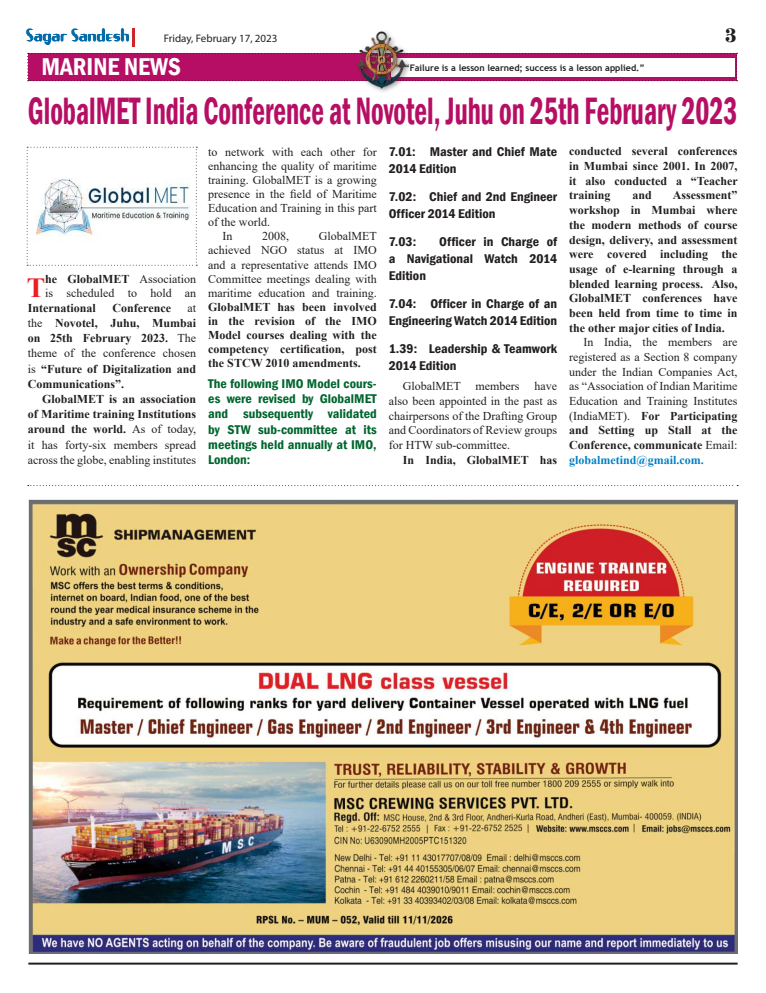
<style>
.page{position:relative;width:766px;height:993px;background:#fff}
.page>*{position:absolute;margin:0;border:0;box-sizing:border-box;transform-origin:0 0}
.t1{font:600 condensed 39.2px "Franklin Gothic";color:#b60e64;scale:.7 1}
.t2{font:700 27.6px "Times New Roman";color:#ee1d23}
.t3{font:600 condensed 25px "Franklin Gothic";color:#fff}
.t4{font:700 20px "A850 Roman";color:#231f20}
.t5{font:600 condensed 13px/16.8px "Franklin Gothic";color:#231f20;scale:1.07 1}
.t6{font:600 condensed 13px/15.1px "Franklin Gothic";color:#00652e;text-align:justify;scale:1.07 1}
.t7{font:12px/14.7px "Times New Roman";color:#231f20;text-align:justify}
.t8{font:700 12px/14.7px "Times New Roman";color:#231f20;text-align:justify}
.t9{font:11px "Myriad Pro";color:#231f20}
.t10{font:700 9px "Trebuchet MS";color:#231f20}
.s1{font-weight:700}
.s2{font-weight:400}
.s3{font-weight:700;color:#0080c4}
</style>
<div class="page">
<hr style="left:28px;top:962px;width:709px;height:2px;background:#231f20">
<img style="left:28px;top:499px;width:709px;height:454px">
<hr style="left:132px;top:29px;width:3px;height:18px;background:#d1232a">
<img style="left:27px;top:28px;width:102px;height:16px">
<div style="left:27px;top:53px;width:710px;height:28px;background:#b60e64"></div>
<div style="left:391px;top:58px;width:343px;height:19px;background:#fff"></div>
<div style="left:355px;top:28px;width:57px;height:67px;background:#231f20;opacity:.5"></div>
<img style="left:356px;top:28px;width:51px;height:63px">
<svg style="left:28px;top:485px;width:710px;height:1px"></svg>
<svg style="left:27px;top:147px;width:170px;height:119px"></svg>
<p class="t9" style="left:164px;top:32px;width:115px">Friday, February 17, 2023</p>
<h3 class="t4" style="left:725px;top:24px;width:13px">3</h3>
<h3 class="t3" style="left:41px;top:50px;width:141px">MARINE NEWS</h3>
<p class="t10" style="left:404px;top:62px;width:242px">“Failure is a lesson learned; success is a lesson applied.”</p>
<h1 class="t1" style="left:28px;top:84px;width:1015px">GlobalMET India Conference at Novotel, Juhu on 25th February 2023</h1>
<h2 class="t2" style="left:27px;top:267px;width:20px">T</h2>
<p class="t7" style="left:45px;top:271px;width:152px;line-height:14px"><span class="s1">he GlobalMET</span> Association is scheduled to hold an</p>
<p class="t8" style="left:28px;top:300px;width:70px">International</p>
<p class="t8" style="left:112px;top:300px;width:60px">Conference</p>
<p class="t8" style="left:28px;top:300px;width:170px;line-height:15.2px;text-indent:160px"><span class="s2">at the</span> Novotel, Juhu, Mumbai on 25th February 2023. <span class="s2">The theme of the conference chosen is</span> “Future of Digitalization and Communications”.</p>
<p class="t7" style="left:28px;top:391px;width:170px;line-height:15.2px;text-indent:14px"><span class="s1">GlobalMET is an association of Maritime training Institutions around the world.</span> As of today, it has forty-six members spread across the globe, enabling institutes</p>
<p class="t7" style="left:208px;top:144px;width:170px">to network with each other for</p>
<p class="t7" style="left:208px;top:158px;width:170px">enhancing the quality of maritime</p>
<p class="t7" style="left:208px;top:172px;width:170px">training. GlobalMET is a growing</p>
<p class="t7" style="left:208px;top:186px;width:170px">presence in the field of Maritime</p>
<p class="t7" style="left:208px;top:200px;width:170px">Education and Training in this part</p>
<p class="t7" style="left:208px;top:214px;width:63px">of the world.</p>
<p class="t7" style="left:222px;top:228px;width:11px">In</p>
<p class="t7" style="left:262px;top:228px;width:28px">2008,</p>
<p class="t7" style="left:208px;top:229px;width:170px;line-height:14.1px;text-indent:111px">GlobalMET achieved NGO status at IMO and a representative attends IMO Committee meetings dealing with maritime education and training.</p>
<p class="t8" style="left:208px;top:299px;width:170px;line-height:14.1px">GlobalMET has been involved in the revision of the IMO Model courses dealing with the competency certification, post the STCW 2010 amendments.</p>
<p class="t6" style="left:208px;top:376px;width:159px">The following IMO Model cours&shy;es were revised by GlobalMET and subsequently validated by STW sub-committee at its meetings held annually at IMO, London:</p>
<p class="t5" style="left:388px;top:143px;width:159px">7.01: Master and Chief Mate<br>2014 Edition</p>
<p class="t5" style="left:388px;top:188px;width:159px">7.02: Chief and 2nd Engineer<br>Officer 2014 Edition</p>
<p class="t5" style="left:388px;top:233px;width:27px">7.03:</p>
<p class="t5" style="left:388px;top:233px;width:159px;text-align:justify;text-indent:50px">Officer in Charge of a Navigational Watch 2014<br>Edition</p>
<p class="t5" style="left:388px;top:295px;width:159px">7.04: Officer in Charge of an<br>Engineering Watch 2014 Edition</p>
<p class="t5" style="left:388px;top:340px;width:159px">1.39: Leadership &amp; Teamwork<br>2014 Edition</p>
<p class="t7" style="left:388px;top:378px;width:170px;text-indent:14px">GlobalMET members have also been appointed in the past as chairpersons of the Drafting Group and Coordinators of Review groups for HTW sub-committee.</p>
<p class="t8" style="left:403px;top:452px;width:156px">In India, GlobalMET has</p>
<p class="t8" style="left:569px;top:144px;width:170px">conducted several conferences in Mumbai since 2001. In 2007, it also conducted a “Teacher training</p>
<p class="t8" style="left:569px;top:188px;width:170px;text-indent:104px">Assessment” workshop in Mumbai where the modern methods of course design, delivery, and assessment were covered including the usage of e-learning through a blended learning process. Also, GlobalMET conferences have been held from time to time in the other major cities of India.</p>
<p class="t7" style="left:569px;top:334px;width:170px;text-indent:14px">In India, the members are registered as a Section 8 company under the Indian Companies Act, as “Association of Indian Maritime Education and Training Institutes (IndiaMET). <span class="s1">For Participating and Setting up Stall at the Conference, communicate</span> Email: <span class="s3">globalmetind@gmail.com.</span></p>
<p class="t8" style="left:632px;top:188px;width:21px">and</p>
</div>
